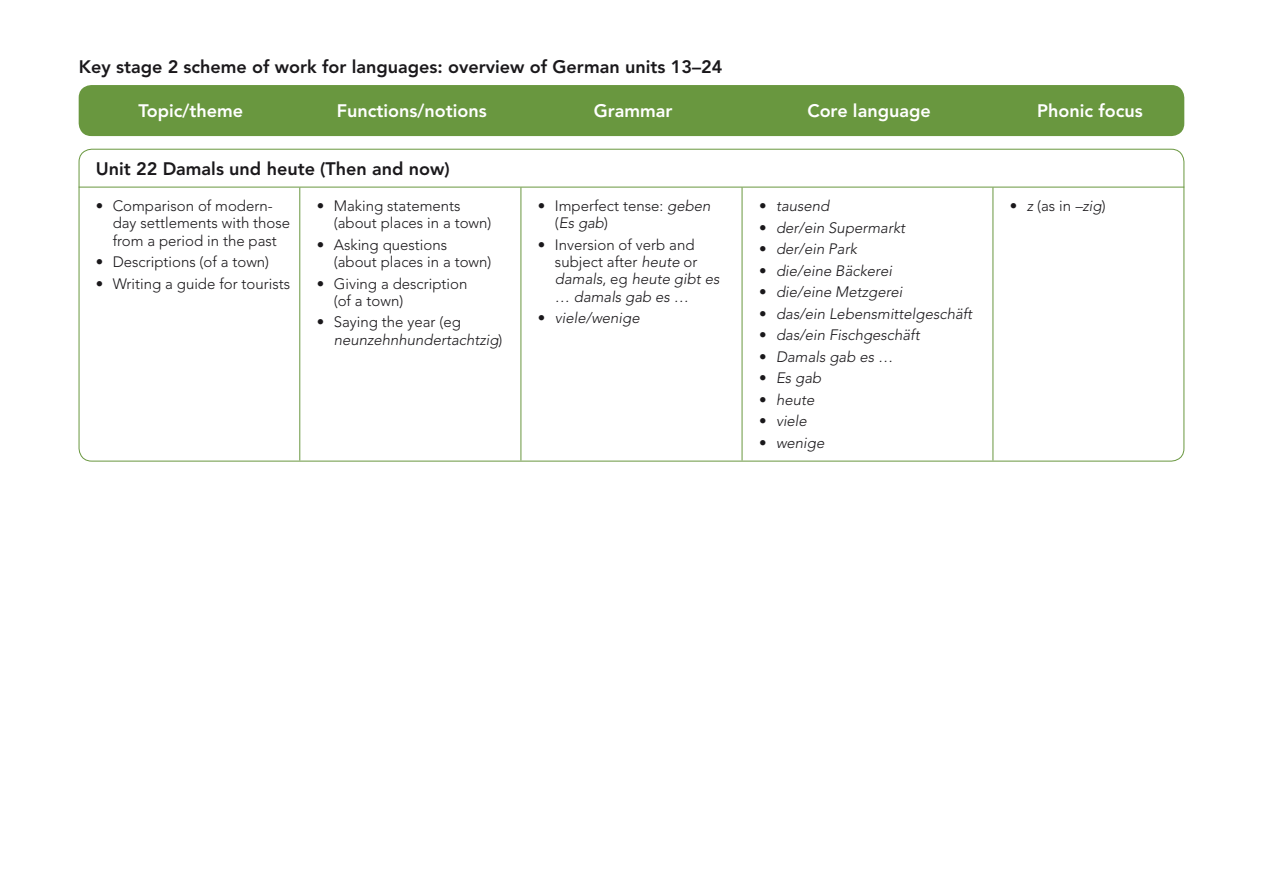
<style>
.page{position:relative;width:1263px;height:893px;background:#fff}
.page>*{position:absolute;margin:0;border:0;box-sizing:border-box;transform-origin:0 0}
.t1{font:800 18px "Avenir LT Std";color:#1a181b}
.t2{font:800 18px "Avenir LT Std";color:#fff}
.t3{font:300 15px/17.2px "Avenir LT Std";color:#1a181b}
.t4{font:italic 300 15px/17.2px "Avenir LT Std";color:#1a181b}
.s1{font-style:normal}
.s2{font-style:italic}
</style>
<div class="page">
<div style="left:79px;top:85px;width:1105px;height:51px;background:#69973f;border-radius:13px"></div>
<hr style="left:79px;top:187px;width:221px;height:1px;background:#69973f">
<hr style="left:300px;top:187px;width:221px;height:1px;background:#69973f">
<hr style="left:299px;top:187px;width:1px;height:273px;background:#69973f">
<hr style="left:521px;top:187px;width:221px;height:1px;background:#69973f">
<hr style="left:520px;top:187px;width:1px;height:273px;background:#69973f">
<hr style="left:742px;top:187px;width:251px;height:1px;background:#69973f">
<hr style="left:742px;top:187px;width:1px;height:273px;background:#69973f">
<hr style="left:993px;top:187px;width:191px;height:1px;background:#69973f">
<hr style="left:992px;top:187px;width:1px;height:273px;background:#69973f">
<svg style="left:94px;top:149px;width:411px;height:237px"></svg>
<div style="left:537px;top:202px;width:9px;height:8px;border:3px solid #fff;border-radius:50%"></div>
<div style="left:537px;top:240px;width:9px;height:9px;border:3px solid #fff;border-radius:50%"></div>
<svg style="left:551px;top:186px;width:172px;height:2px"></svg>
<div style="left:537px;top:314px;width:9px;height:8px;border:3px solid #fff;border-radius:50%"></div>
<div style="left:759px;top:202px;width:8px;height:8px;border:3px solid #fff;border-radius:50%"></div>
<div style="left:759px;top:223px;width:8px;height:9px;border:3px solid #fff;border-radius:50%"></div>
<div style="left:759px;top:245px;width:8px;height:8px;border:3px solid #fff;border-radius:50%"></div>
<div style="left:759px;top:266px;width:8px;height:9px;border:3px solid #fff;border-radius:50%"></div>
<div style="left:759px;top:288px;width:8px;height:8px;border:3px solid #fff;border-radius:50%"></div>
<div style="left:759px;top:309px;width:8px;height:9px;border:3px solid #fff;border-radius:50%"></div>
<div style="left:759px;top:331px;width:8px;height:8px;border:3px solid #fff;border-radius:50%"></div>
<div style="left:759px;top:352px;width:8px;height:9px;border:3px solid #fff;border-radius:50%"></div>
<div style="left:759px;top:374px;width:8px;height:8px;border:3px solid #fff;border-radius:50%"></div>
<div style="left:759px;top:395px;width:8px;height:9px;border:3px solid #fff;border-radius:50%"></div>
<div style="left:759px;top:417px;width:8px;height:8px;border:3px solid #fff;border-radius:50%"></div>
<svg style="left:773px;top:460px;width:203px;height:2px"></svg>
<div style="left:759px;top:438px;width:8px;height:9px;border:3px solid #fff;border-radius:50%"></div>
<div style="left:1009px;top:202px;width:9px;height:8px;border:3px solid #fff;border-radius:50%"></div>
<p class="t1" style="left:79px;top:56px;width:645px">Key stage 2 scheme of work for languages: overview of German units 13–24</p>
<p class="t2" style="left:138px;top:100px;width:106px">Topic/theme</p>
<p class="t2" style="left:337px;top:100px;width:151px">Functions/notions</p>
<p class="t2" style="left:594px;top:100px;width:80px">Grammar</p>
<p class="t2" style="left:807px;top:100px;width:125px">Core language</p>
<p class="t2" style="left:1037px;top:100px;width:107px">Phonic focus</p>
<p class="t1" style="left:96px;top:158px;width:356px">Unit 22 Damals und heute (Then and now)</p>
<p class="t3" style="left:113px;top:197px;width:179px;text-indent:-17px">• Comparison of modern&shy;day settlements with those from a period in the past</p>
<p class="t3" style="left:96px;top:253px;width:175px">• Descriptions (of a town)</p>
<p class="t3" style="left:96px;top:275px;width:196px">• Writing a guide for tourists</p>
<p class="t3" style="left:334px;top:197px;width:159px;text-indent:-17px">• Making statements (about places in a town)</p>
<p class="t3" style="left:334px;top:236px;width:159px;text-indent:-17px">• Asking questions (about places in a town)</p>
<p class="t3" style="left:334px;top:275px;width:135px;text-indent:-17px">• Giving a description (of a town)</p>
<p class="t4" style="left:334px;top:314px;width:170px;text-indent:-17px"><span class="s1">• Saying the year (eg </span>neunzehnhundertachtzig<span class="s1">)</span></p>
<p class="t3" style="left:555px;top:197px;width:157px;text-indent:-17px">• Imperfect tense: <span class="s2">geben </span>(<span class="s2">Es gab</span>)</p>
<p class="t3" style="left:555px;top:236px;width:166px;text-indent:-17px">• Inversion of verb and subject after <span class="s2">heute</span> or <span class="s2">damals</span>, eg <span class="s2">heute gibt es … damals gab es …</span></p>
<p class="t4" style="left:538px;top:310px;width:103px"><span class="s1">•</span> viele/wenige</p>
<p class="t4" style="left:759px;top:198px;width:72px"><span class="s1">•</span> tausend</p>
<p class="t4" style="left:759px;top:219px;width:148px"><span class="s1">•</span> der/ein Supermarkt</p>
<p class="t4" style="left:759px;top:241px;width:99px"><span class="s1">•</span> der/ein Park</p>
<p class="t4" style="left:759px;top:262px;width:134px"><span class="s1">•</span> die/eine Bäckerei</p>
<p class="t4" style="left:759px;top:284px;width:145px"><span class="s1">•</span> die/eine Metzgerei</p>
<p class="t4" style="left:759px;top:305px;width:215px"><span class="s1">•</span> das/ein Lebensmittelgeschäft</p>
<p class="t4" style="left:759px;top:327px;width:162px"><span class="s1">•</span> das/ein Fischgeschäft</p>
<p class="t4" style="left:759px;top:348px;width:136px"><span class="s1">•</span> Damals gab es …</p>
<p class="t4" style="left:759px;top:370px;width:64px"><span class="s1">•</span> Es gab</p>
<p class="t4" style="left:759px;top:391px;width:57px"><span class="s1">•</span> heute</p>
<p class="t4" style="left:759px;top:413px;width:49px"><span class="s1">•</span> viele</p>
<p class="t4" style="left:759px;top:434px;width:67px"><span class="s1">•</span> wenige</p>
<p class="t3" style="left:1010px;top:197px;width:97px">• <span class="s2">z</span> (as in <span class="s2">–zig</span>)</p>
</div>
